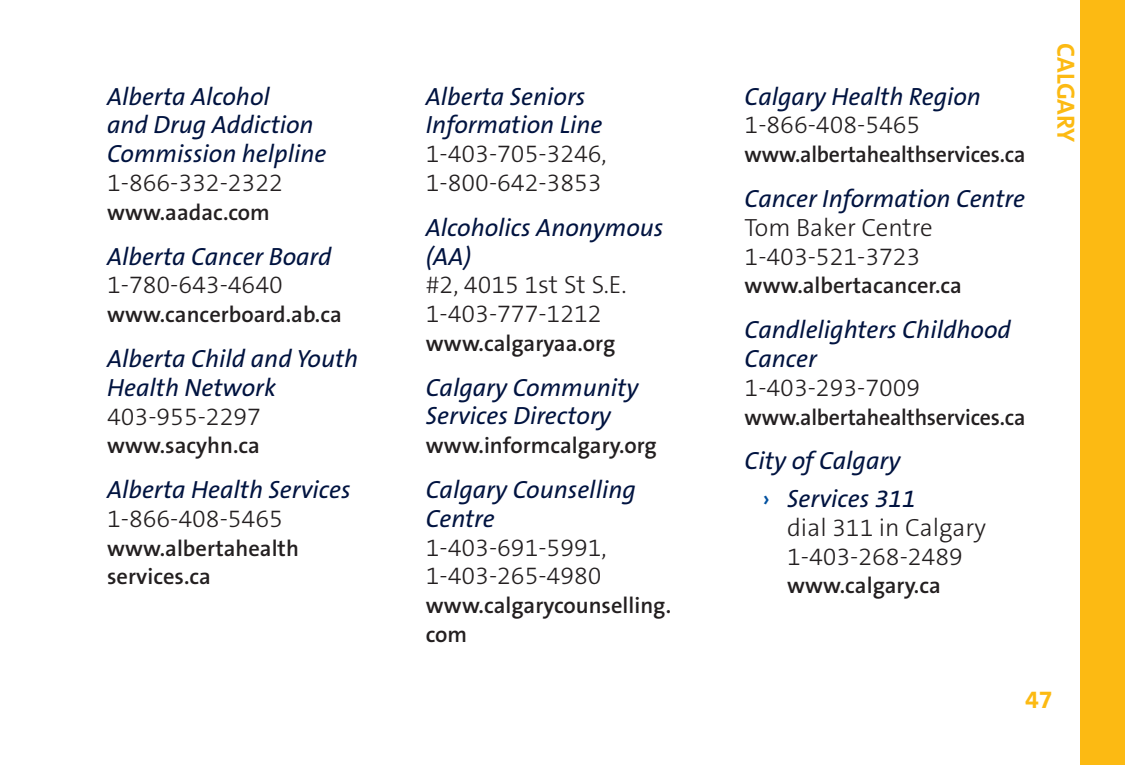
<style>
.page{position:relative;width:1125px;height:765px;background:#fff}
.page>*{position:absolute;margin:0;border:0;box-sizing:border-box;transform-origin:0 0}
.t1{font:italic 25px/28.8px "The Sans B5 Plain";color:#001340}
.t2{font:300 25px/28.8px "The Sans B3";color:#231f20}
.t3{font:700 25px "The Sans B7";letter-spacing:-.005em;color:#fcba13}
.t4{font:600 22.5px/28.8px "The Sans B6";color:#231f20}
.s1{font-family:"The Sans B6";font-weight:600;font-style:normal;font-size:23.75px;color:#01509f}
</style>
<div class="page">
<div style="left:1080px;top:0;width:45px;height:765px;background:#fcba13"></div>
<p class="t1" style="left:107px;top:83px;width:221px">Alberta Alcohol<br>and Drug Addiction<br>Commission helpline</p>
<p class="t2" style="left:107px;top:170px;width:177px">1-866-332-2322</p>
<p class="t4" style="left:107px;top:199px;width:164px">www.aadac.com</p>
<p class="t1" style="left:107px;top:243px;width:226px">Alberta Cancer Board</p>
<p class="t2" style="left:107px;top:272px;width:177px">1-780-643-4640</p>
<p class="t4" style="left:107px;top:301px;width:236px">www.cancerboard.ab.ca</p>
<p class="t1" style="left:107px;top:346px;width:253px">Alberta Child and Youth<br>Health Network</p>
<p class="t2" style="left:107px;top:403px;width:155px">403-955-2297</p>
<p class="t4" style="left:107px;top:433px;width:154px">www.sacyhn.ca</p>
<p class="t1" style="left:107px;top:477px;width:245px">Alberta Health Services</p>
<p class="t2" style="left:107px;top:506px;width:177px">1-866-408-5465</p>
<p class="t4" style="left:107px;top:535px;width:193px">www.albertahealth services.ca</p>
<p class="t1" style="left:426px;top:83px;width:178px">Alberta Seniors<br>Information Line</p>
<p class="t2" style="left:426px;top:141px;width:182px">1-403-705-3246,<br>1-800-642-3853</p>
<p class="t1" style="left:426px;top:214px;width:239px">Alcoholics Anonymous (AA)</p>
<p class="t2" style="left:426px;top:272px;width:203px">#2, 4015 1st St S.E.<br>1-403-777-1212</p>
<p class="t4" style="left:426px;top:330px;width:191px">www.calgaryaa.org</p>
<p class="t1" style="left:426px;top:374px;width:214px">Calgary Community<br>Services Directory</p>
<p class="t4" style="left:426px;top:433px;width:233px">www.informcalgary.org</p>
<p class="t1" style="left:426px;top:477px;width:211px">Calgary Counselling<br>Centre</p>
<p class="t2" style="left:426px;top:534px;width:182px">1-403-691-5991,<br>1-403-265-4980</p>
<p class="t4" style="left:426px;top:593px;width:247px">www.calgarycounselling. com</p>
<p class="t1" style="left:745px;top:83px;width:238px">Calgary Health Region</p>
<p class="t2" style="left:745px;top:112px;width:177px">1-866-408-5465</p>
<p class="t4" style="left:745px;top:141px;width:282px">www.albertahealthservices.ca</p>
<p class="t1" style="left:745px;top:186px;width:282px">Cancer Information Centre</p>
<p class="t2" style="left:745px;top:215px;width:190px">Tom Baker Centre<br>1-403-521-3723</p>
<p class="t4" style="left:745px;top:273px;width:219px">www.albertacancer.ca</p>
<p class="t1" style="left:745px;top:317px;width:268px">Candlelighters Childhood<br>Cancer</p>
<p class="t2" style="left:745px;top:374px;width:177px">1-403-293-7009</p>
<p class="t4" style="left:745px;top:404px;width:282px">www.albertahealthservices.ca</p>
<p class="t1" style="left:763px;top:444px;width:155px;line-height:37.8px;text-indent:-18px">City ofCalgary<br><span class="s1">›</span> Services 311</p>
<p class="t2" style="left:787px;top:515px;width:200px">dial 311 in Calgary<br>1-403-268-2489</p>
<p class="t4" style="left:787px;top:573px;width:155px">www.calgary.ca</p>
<p class="t3" style="left:1079px;top:43px;width:101px;rotate:90deg">CALGARY</p>
<p class="t3" style="left:1025px;top:686px;width:29px">47</p>
</div>
